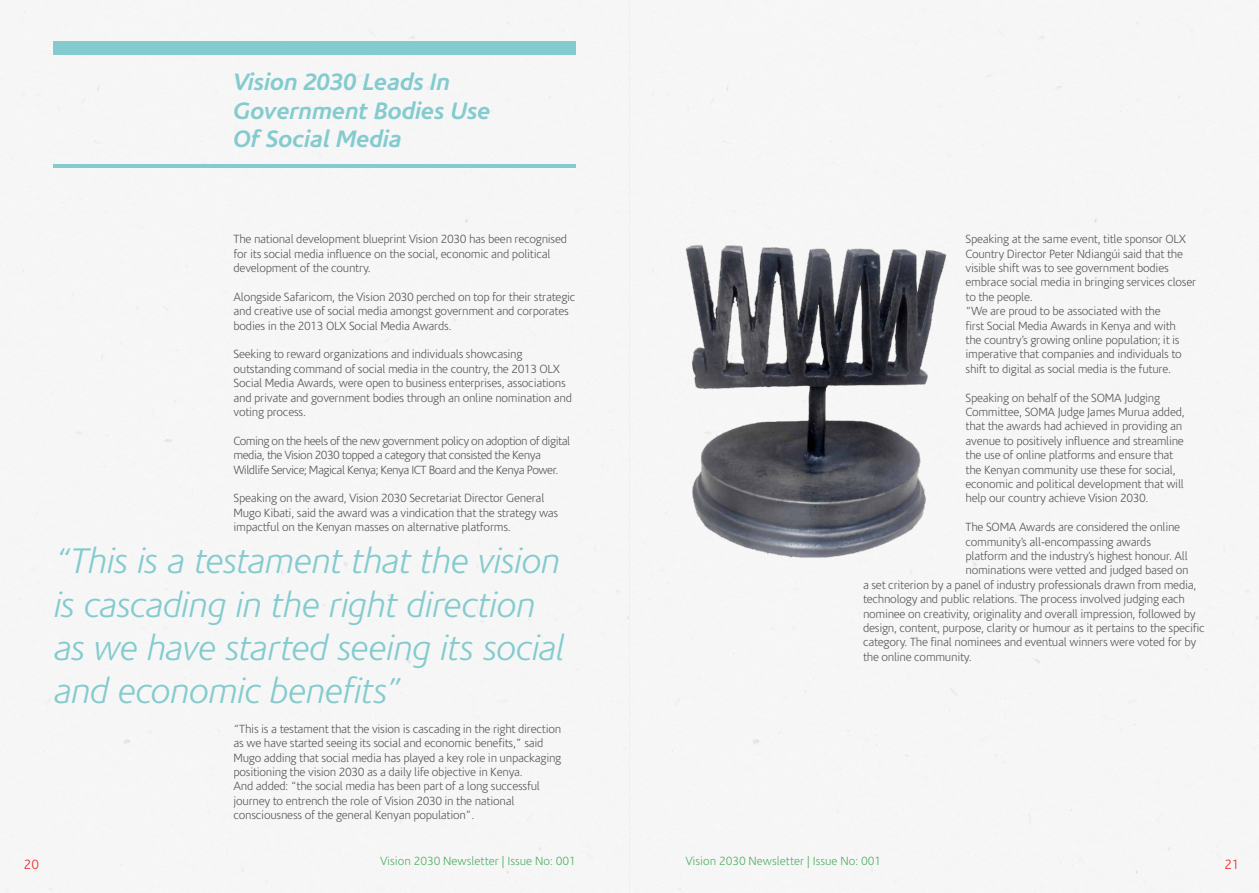
<style>
.page{position:relative;width:1259px;height:893px;background:#fff}
.page>*{position:absolute;margin:0;border:0;box-sizing:border-box;transform-origin:0 0}
.t1{font:italic 300 36px/43.2px "Corisande";letter-spacing:-.01em;color:#83cbce}
.t2{font:italic 700 24px/28.8px "Corisande";color:#83cbce}
.t3{font:300 13.5px "Corisande";color:#eb262a}
.t4{font:300 12px/14.4px "Corisande";letter-spacing:-.02em;color:#58595b}
.t5{font:300 12px/14.4px "Corisande";letter-spacing:-.04em;color:#58595b}
.t6{font:300 12px "Corisande";color:#4faf64}
</style>
<div class="page">
<div style="left:0;top:0;width:1258px;height:893px;background:#f6f6f6"></div>
<div style="left:53px;top:41px;width:522px;height:13px;background:#83cbce"></div>
<hr style="left:53px;top:164px;width:522px;height:4px;background:#83cbce">
<img style="left:679px;top:238px;width:271px;height:328px">
<h2 class="t2" style="left:233px;top:68px;width:259px">Vision 2030 Leads In<br>Government Bodies Use<br>Of Social Media</h2>
<p class="t4" style="left:233px;top:232px;width:335px">The national development blueprint Vision 2030 has been recognised for its social media influence on the social, economic and political development of the country.</p>
<p class="t4" style="left:233px;top:290px;width:343px">Alongside Safaricom, the Vision 2030 perched on top for their strategic and creative use of social media amongst government and corporates bodies in the 2013 OLX Social Media Awards.</p>
<p class="t4" style="left:233px;top:347px;width:340px">Seeking to reward organizations and individuals showcasing outstanding command of social media in the country, the 2013 OLX Social Media Awards, were open to business enterprises, associations and private and government bodies through an online nomination and voting process.</p>
<p class="t5" style="left:233px;top:434px;width:338px">Coming on the heels of the new government policy on adoption of digital media, the Vision 2030 topped a category that consisted the Kenya<br>Wildlife Service; Magical Kenya; Kenya ICT Board and the Kenya Power.</p>
<p class="t4" style="left:233px;top:491px;width:326px">Speaking on the award, Vision 2030 Secretariat Director General<br>Mugo Kibati, said the award was a vindication that the strategy was impactful on the Kenyan masses on alternative platforms.</p>
<h1 class="t1" style="left:54px;top:541px;width:512px">“This is a testament that the vision is cascading in the right direction as we have started seeing its social and economic benefits”</h1>
<p class="t4" style="left:233px;top:722px;width:329px">“This is a testament that the vision is cascading in the right direction as we have started seeing its social and economic benefits,” said Mugo adding that social media has played a key role in unpackaging positioning the vision 2030 as a daily life objective in Kenya.<br>And added: “the social media has been part of a long successful journey to entrench the role of Vision 2030 in the national consciousness of the general Kenyan population”.</p>
<p class="t4" style="left:965px;top:232px;width:232px">Speaking at the same event, title sponsor OLX Country Director Peter Ndiangúi said that the visible shift was to see government bodies embrace social media in bringing services closer to the people.<br>“We are proud to be associated with the<br>first Social Media Awards in Kenya and with<br>the country’s growing online population; it is imperative that companies and individuals to shift to digital as social media is the future.</p>
<p class="t4" style="left:965px;top:391px;width:221px">Speaking on behalf of the SOMA Judging Committee, SOMA Judge James Murua added, that the awards had achieved in providing an avenue to positively influence and streamline the use of online platforms and ensure that the Kenyan community use these for social, economic and political development that will help our country achieve Vision 2030.</p>
<p class="t4" style="left:965px;top:520px;width:216px">The SOMA Awards are considered the online</p>
<p class="t4" style="left:965px;top:535px;width:187px">community’s all-encompassing awards</p>
<p class="t4" style="left:965px;top:549px;width:224px">platform and the industry’s highest honour. All</p>
<p class="t4" style="left:965px;top:563px;width:225px">nominations were vetted and judged based on</p>
<p class="t4" style="left:863px;top:578px;width:335px">a set criterion by a panel of industry professionals drawn from media,</p>
<p class="t4" style="left:863px;top:592px;width:323px">technology and public relations. The process involved judging each</p>
<p class="t4" style="left:863px;top:607px;width:334px">nominee on creativity, originality and overall impression, followed by</p>
<p class="t4" style="left:863px;top:621px;width:343px">design, content, purpose, clarity or humour as it pertains to the specific</p>
<p class="t4" style="left:863px;top:635px;width:335px">category. The final nominees and eventual winners were voted for by</p>
<p class="t4" style="left:863px;top:650px;width:110px">the online community.</p>
<p class="t3" style="left:24px;top:857px;width:16px">20</p>
<p class="t6" style="left:380px;top:855px;width:197px">Vision 2030 Newsletter | Issue No: 001</p>
<p class="t6" style="left:685px;top:855px;width:197px">Vision 2030 Newsletter | Issue No: 001</p>
<p class="t3" style="left:1224px;top:857px;width:16px">21</p>
</div>
